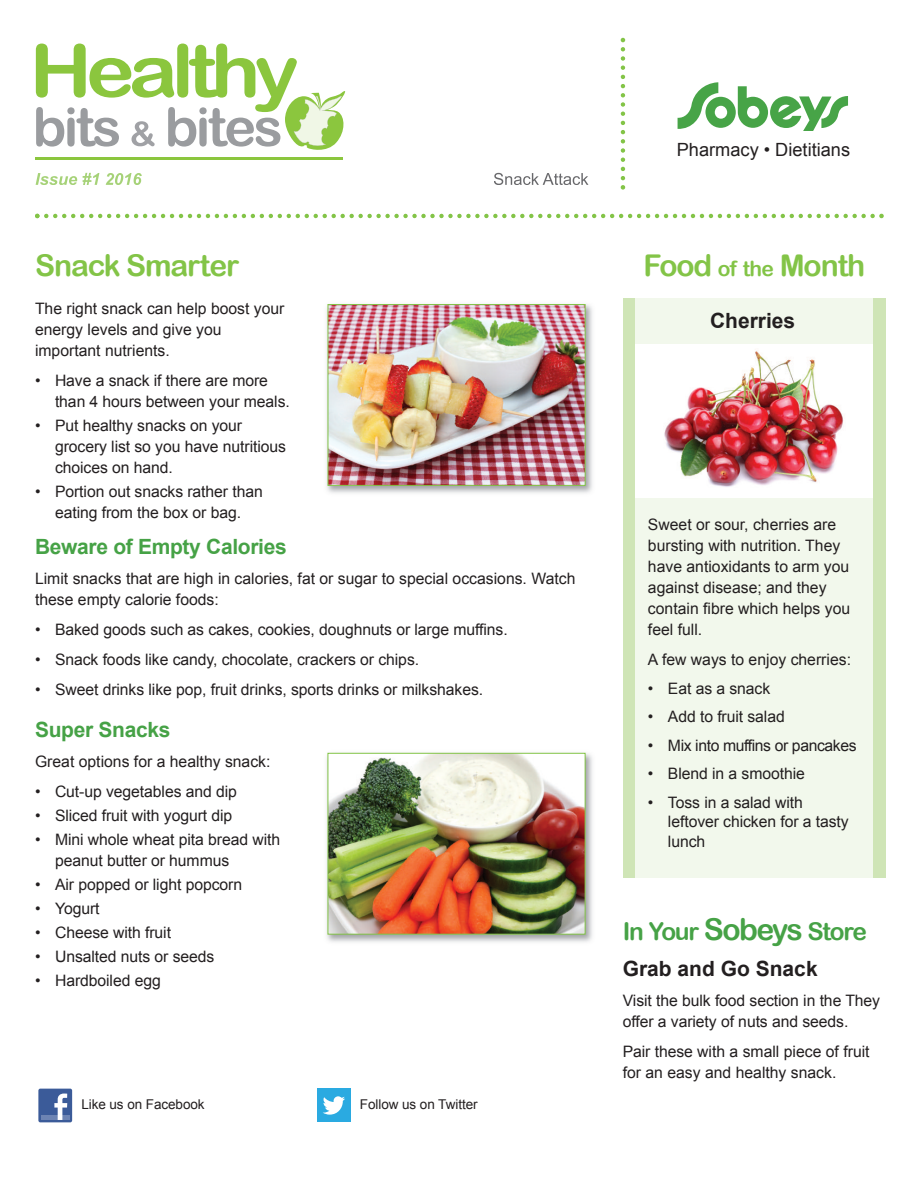
<style>
.page{position:relative;width:918px;height:1188px;background:#fff}
.page>*{position:absolute;margin:0;border:0;box-sizing:border-box;transform-origin:0 0}
.t1{font:30px "Arial Rounded MT Bold";letter-spacing:-.035em;color:#83c447}
.t2{font:24.45px "Arial Rounded MT Bold";letter-spacing:-.05em;color:#46a246}
.t3{font:700 21px "Arial";letter-spacing:-.015em;color:#46a246}
.t4{font:700 21px "Arial";color:#231f20}
.t5{font:18.15px "Arial";color:#231f20}
.t6{font:15.75px/21px "Arial";letter-spacing:-.005em;color:#231f20}
.t7{font:15.75px "Arial";letter-spacing:-.025em;color:#231f20}
.t8{font:13.5px "Arial";letter-spacing:-.005em;color:#231f20}
.s1{font-size:21px}
.s2{font-size:30.15px}
</style>
<div class="page">
<div style="left:623px;top:298px;width:263px;height:580px;background:#cfe5b6"></div>
<svg style="left:35px;top:214px;width:849px;height:4px"></svg>
<svg style="left:621px;top:38px;width:4px;height:152px"></svg>
<div style="left:635px;top:298px;width:238px;height:580px;background:#f2f8ec"></div>
<svg style="left:678px;top:82px;width:170px;height:48px"></svg>
<svg style="left:36px;top:44px;width:310px;height:106px"></svg>
<hr style="left:36px;top:157px;width:307px;height:2px;background:#8bc63e">
<svg style="left:36px;top:173px;width:87px;height:12px"></svg>
<svg style="left:494px;top:173px;width:69px;height:12px"></svg>
<div style="left:636px;top:344px;width:237px;height:153px;background:#fff"></div>
<img style="left:664px;top:351px;width:180px;height:136px">
<div style="left:38px;top:1089px;width:34px;height:35px;background:#b5c1d8"></div>
<div style="left:38px;top:1089px;width:34px;height:33px;background:#3b5b99;border-radius:2px"></div>
<div style="left:41px;top:1115px;width:29px;height:5px;background:#6d84b3"></div>
<svg style="left:54px;top:1094px;width:13px;height:26px"></svg>
<div style="left:317px;top:1089px;width:34px;height:33px;background:#2aaae1"></div>
<svg style="left:323px;top:1096px;width:22px;height:19px"></svg>
<img style="left:326px;top:304px;width:267px;height:189px">
<img style="left:330px;top:306px;width:254px;height:178px">
<div style="left:328px;top:304px;width:258px;height:182px;border:1px solid #83c447"></div>
<img style="left:326px;top:752px;width:267px;height:190px">
<img style="left:330px;top:755px;width:253px;height:178px">
<div style="left:328px;top:753px;width:257px;height:182px;border:1px solid #83c447"></div>
<h1 class="t1" style="left:35px;top:248px;width:206px">Snack Smarter</h1>
<p class="t6" style="left:35px;top:298px;width:251px">The right snack can help boost your energy levels and give you important nutrients.</p>
<p class="t6" style="left:55px;top:370px;width:236px;text-indent:-20px">• Have a snack if there are more than 4 hours between your meals.</p>
<p class="t6" style="left:55px;top:415px;width:233px;text-indent:-20px">• Put healthy snacks on your grocery list so you have nutritious choices on hand.</p>
<p class="t6" style="left:35px;top:481px;width:229px;text-align:center">• Portion out snacks rather than eating from the box or bag.</p>
<h3 class="t3" style="left:35px;top:535px;width:253px">Beware of Empty Calories</h3>
<p class="t6" style="left:35px;top:568px;width:542px">Limit snacks that are high in calories, fat or sugar to special occasions. Watch these empty calorie foods:</p>
<p class="t6" style="left:35px;top:619px;width:474px">• Baked goods such as cakes, cookies, doughnuts or large muffins.</p>
<p class="t6" style="left:35px;top:649px;width:386px">• Snack foods like candy, chocolate, crackers or chips.</p>
<p class="t6" style="left:35px;top:679px;width:450px">• Sweet drinks like pop, fruit drinks, sports drinks or milkshakes.</p>
<h3 class="t3" style="left:35px;top:718px;width:137px">Super Snacks</h3>
<p class="t6" style="left:35px;top:751px;width:237px">Great options for a healthy snack:</p>
<p class="t6" style="left:35px;top:781px;width:203px">• Cut-up vegetables and dip</p>
<p class="t6" style="left:35px;top:805px;width:199px">• Sliced fruit with yogurt dip</p>
<p class="t6" style="left:55px;top:829px;width:227px;text-indent:-20px">• Mini whole wheat pita bread with peanut butter or hummus</p>
<p class="t6" style="left:35px;top:874px;width:209px">• Air popped or light popcorn</p>
<p class="t6" style="left:35px;top:898px;width:66px">• Yogurt</p>
<p class="t6" style="left:35px;top:922px;width:138px">• Cheese with fruit</p>
<p class="t6" style="left:35px;top:946px;width:181px">• Unsalted nuts or seeds</p>
<p class="t6" style="left:35px;top:970px;width:127px">• Hardboiled egg</p>
<p class="t8" style="left:81px;top:1096px;width:125px">Like us on Facebook</p>
<p class="t8" style="left:360px;top:1096px;width:119px">Follow us on Twitter</p>
<p class="t5" style="left:677px;top:140px;width:175px">Pharmacy • Dietitians</p>
<h1 class="t1" style="left:644px;top:248px;width:223px">Food <span class="s1">of the</span> Month</h1>
<h3 class="t4" style="left:710px;top:309px;width:87px">Cherries</h3>
<p class="t6" style="left:648px;top:515px;width:204px">Sweet or sour, cherries are bursting with nutrition. They have antioxidants to arm you against disease; and they contain fibre which helps you feel full.</p>
<p class="t6" style="left:648px;top:650px;width:205px">A few ways to enjoy cherries:</p>
<p class="t6" style="left:648px;top:678px;width:124px">• Eat as a snack</p>
<p class="t6" style="left:648px;top:707px;width:138px">• Add to fruit salad</p>
<p class="t7" style="left:648px;top:737px;width:210px">• Mix into muffins or pancakes</p>
<p class="t6" style="left:648px;top:764px;width:158px">• Blend in a smoothie</p>
<p class="t6" style="left:668px;top:793px;width:182px;line-height:19.5px;text-indent:-20px">• Toss in a salad with leftover chicken for a tasty lunch</p>
<h2 class="t2" style="left:623px;top:917px;width:246px">In Your <span class="s2">Sobeys</span> Store</h2>
<h3 class="t4" style="left:623px;top:957px;width:196px">Grab and Go Snack</h3>
<p class="t6" style="left:623px;top:990px;width:259px">Visit the bulk food section in the They offer a variety of nuts and seeds.</p>
<p class="t6" style="left:623px;top:1041px;width:248px">Pair these with a small piece of fruit for an easy and healthy snack.</p>
</div>
